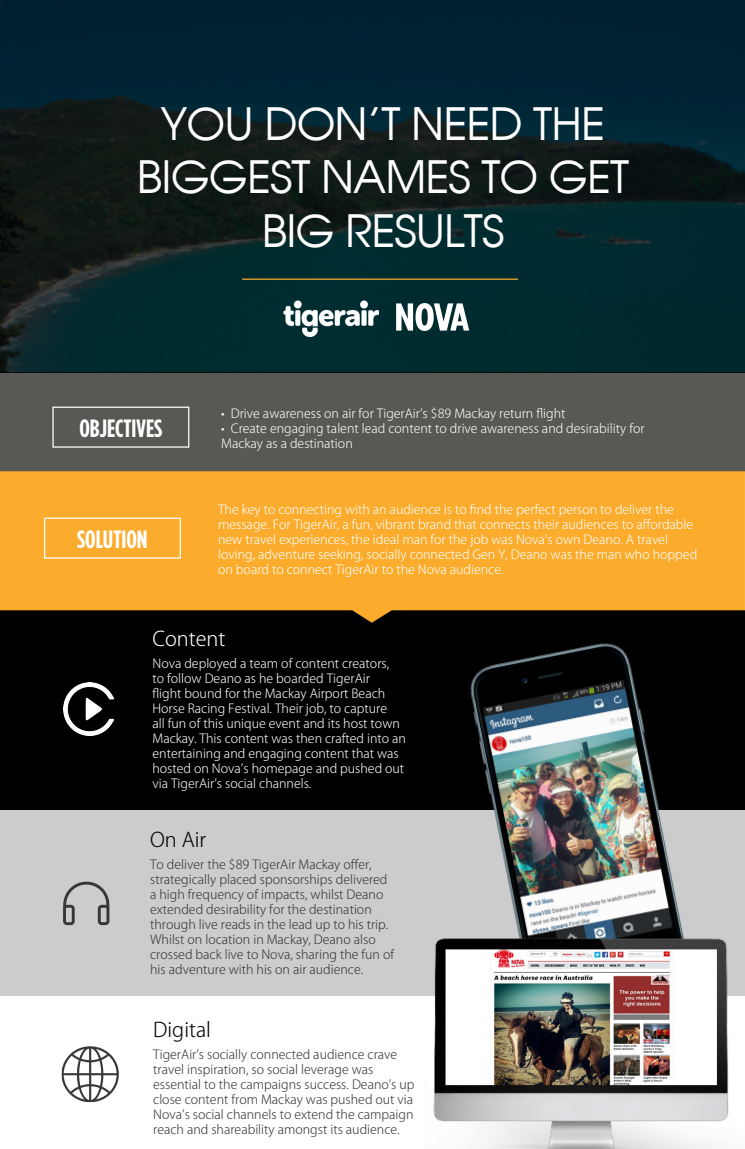
<style>
.page{position:relative;width:745px;height:1149px;background:#fff}
.page>*{position:absolute;margin:0;border:0;box-sizing:border-box;transform-origin:0 0}
.t1{font:44.62px/53.5px "Avant Greek";letter-spacing:-.02em;color:#fff;text-align:center}
.t2{font:700 25px "Gotham Condensed";color:#fff}
.t3{font:300 20px "Koz Go Pr 6 N";color:#000}
.t4{font:300 20px "Koz Go Pr 6 N";color:#fff}
.t5{font:300 12.5px/15px "Koz Go Pr 6 N";color:#fff}
.t6{font:300 12.5px/15px "Koz Go Pr 6 N";color:#35363a}
</style>
<div class="page">
<div style="left:0;top:372px;width:744px;height:99px;background:#585954"></div>
<img style="left:0;top:0;width:744px;height:372px">
<div style="left:0;top:610px;width:744px;height:199px;background:#000"></div>
<div style="left:52px;top:407px;width:137px;height:41px;border:1px solid #fff"></div>
<div style="left:0;top:809px;width:744px;height:187px;background:#ccc"></div>
<svg style="left:396px;top:303px;width:73px;height:28px"></svg>
<svg style="left:0;top:471px;width:744px;height:152px;background:#e9a02a"></svg>
<div style="left:44px;top:518px;width:137px;height:41px;border:1px solid #fff"></div>
<hr style="left:242px;top:279px;width:275px;height:1px;background:#fbac2d">
<img style="left:442px;top:617px;width:267px;height:316px">
<img style="left:433px;top:933px;width:296px;height:216px">
<svg style="left:63px;top:882px;width:46px;height:43px"></svg>
<img style="left:63px;top:683px;width:51px;height:52px">
<img style="left:61px;top:1046px;width:58px;height:57px">
<img style="left:283px;top:301px;width:95px;height:36px">
<h1 class="t1" style="left:137px;top:97px;width:493px">YOU DON’T NEED THE<br>BIGGEST NAMES TO GET<br>BIG RESULTS</h1>
<h2 class="t2" style="left:79px;top:414px;width:84px">OBJECTIVES</h2>
<h2 class="t2" style="left:77px;top:525px;width:72px">SOLUTION</h2>
<p class="t5" style="left:221px;top:406px;width:345px">• Drive awareness on air for TigerAir’s $89 Mackay return flight</p>
<p class="t5" style="left:221px;top:421px;width:424px">• Create engaging talent lead content to drive awareness and desirability for<br>Mackay as a destination</p>
<p class="t5" style="left:218px;top:502px;width:480px">The key to connecting with an audience is to find the perfect person to deliver the message. For TigerAir, a fun, vibrant brand that connects their audiences to affordable new travel experiences, the ideal man for the job was Nova’s own Deano. A travel loving, adventure seeking, socially connected Gen Y, Deano was the man who hopped on board to connect TigerAir to the Nova audience.</p>
<h3 class="t4" style="left:152px;top:627px;width:74px">Content</h3>
<p class="t5" style="left:152px;top:656px;width:255px">Nova deployed a team of content creators,<br>to follow Deano as he boarded TigerAir<br>flight bound for the Mackay Airport Beach Horse Racing Festival. Their job, to capture<br>all fun of this unique event and its host town Mackay. This content was then crafted into an entertaining and engaging content that was hosted on Nova’s homepage and pushed out via TigerAir’s social channels.</p>
<h3 class="t3" style="left:150px;top:828px;width:57px">On Air</h3>
<p class="t6" style="left:150px;top:857px;width:245px">To deliver the $89 TigerAir Mackay offer, strategically placed sponsorships delivered a high frequency of impacts, whilst Deano extended desirability for the destination through live reads in the lead up to his trip.<br>Whilst on location in Mackay, Deano also crossed back live to Nova, sharing the fun of his adventure with his on air audience.</p>
<h3 class="t3" style="left:153px;top:1018px;width:59px">Digital</h3>
<p class="t6" style="left:153px;top:1047px;width:263px">TigerAir’s socially connected audience crave travel inspiration, so social leverage was essential to the campaigns success. Deano’s up close content from Mackay was pushed out via Nova’s social channels to extend the campaign reach and shareability amongst its audience.</p>
</div>
